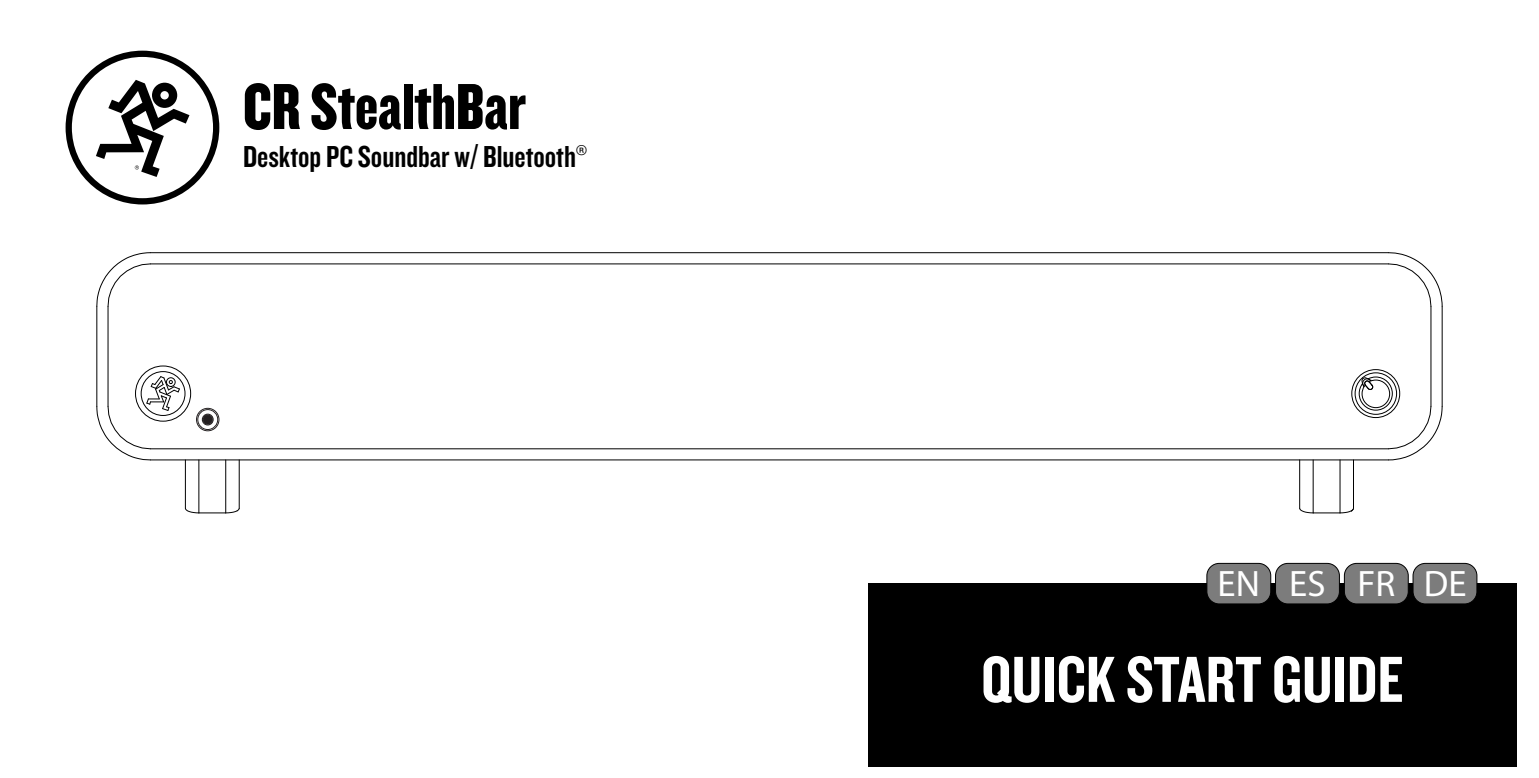
<style>
.page{position:relative;width:1539px;height:778px;background:#fff}
.page>*{position:absolute;margin:0;border:0;box-sizing:border-box;transform-origin:0 0}
.t1{font:67.5px "Knockout 49 Liteweight";color:#fff}
.t2{font:67.5px "Knockout 69 Full Liteweight";color:#000}
.t3{font:36.9px "Myriad";color:#fff}
.t4{font:31.5px "Knockout 49 Liteweight";color:#000}
</style>
<div class="page">
<div style="left:868px;top:583px;width:648px;height:183px;background:#000"></div>
<hr style="left:225px;top:460px;width:1px;height:53px;background:#000">
<hr style="left:198px;top:460px;width:1px;height:53px;background:#000">
<hr style="left:1340px;top:460px;width:1px;height:53px;background:#000">
<hr style="left:1313px;top:460px;width:1px;height:53px;background:#000">
<hr style="left:150px;top:252px;width:1239px;height:1px;background:#000">
<hr style="left:1442px;top:306px;width:1px;height:100px;background:#000">
<hr style="left:96px;top:306px;width:1px;height:100px;background:#000">
<hr style="left:150px;top:459px;width:1239px;height:1px;background:#000">
<hr style="left:150px;top:263px;width:1239px;height:1px;background:#000">
<svg style="left:96px;top:252px;width:55px;height:55px"></svg>
<hr style="left:108px;top:306px;width:1px;height:100px;background:#000">
<svg style="left:96px;top:376px;width:84px;height:84px"></svg>
<hr style="left:150px;top:448px;width:1239px;height:1px;background:#000">
<hr style="left:1431px;top:306px;width:1px;height:100px;background:#000">
<svg style="left:1388px;top:252px;width:55px;height:55px"></svg>
<hr style="left:239px;top:460px;width:1px;height:48px;background:#000">
<hr style="left:185px;top:460px;width:1px;height:48px;background:#000">
<svg style="left:185px;top:507px;width:55px;height:6px"></svg>
<hr style="left:1353px;top:460px;width:1px;height:48px;background:#000">
<hr style="left:1299px;top:460px;width:1px;height:48px;background:#000">
<svg style="left:1299px;top:507px;width:55px;height:6px"></svg>
<div style="left:135px;top:365px;width:56px;height:56px;border:1px solid #000;border-radius:50%"></div>
<div style="left:141px;top:371px;width:44px;height:45px;border:1px solid #000;border-radius:50%"></div>
<svg style="left:1359px;top:376px;width:84px;height:84px"></svg>
<div style="left:1355px;top:372px;width:42px;height:42px;border:1px solid #000;border-radius:50%"></div>
<div style="left:1351px;top:369px;width:49px;height:49px;border:1px solid #000;border-radius:50%"></div>
<svg style="left:197px;top:408px;width:22px;height:23px"></svg>
<div style="left:196px;top:408px;width:23px;height:23px;border:1px solid #231f20;border-radius:50%"></div>
<svg style="left:198px;top:409px;width:20px;height:20px"></svg>
<div style="left:198px;top:409px;width:20px;height:21px;border:1px solid #231f20;border-radius:50%"></div>
<div style="left:202px;top:413px;width:12px;height:12px;border:1px solid #231f20;border-radius:50%"></div>
<div style="left:203px;top:415px;width:9px;height:9px;background:#231f20;border-radius:50%"></div>
<div style="left:203px;top:414px;width:10px;height:10px;border:1px solid #231f20;border-radius:50%"></div>
<svg style="left:66px;top:51px;width:153px;height:153px"></svg>
<div style="left:1207px;top:563px;width:64px;height:41px;background:#7c7c7c;border-radius:12px"></div>
<div style="left:1207px;top:563px;width:64px;height:41px;border:1px solid #000;border-radius:12px"></div>
<div style="left:1276px;top:563px;width:63px;height:41px;background:#7c7c7c;border-radius:12px"></div>
<div style="left:1275px;top:563px;width:65px;height:41px;border:1px solid #000;border-radius:12px"></div>
<div style="left:1344px;top:563px;width:64px;height:41px;background:#7c7c7c;border-radius:12px"></div>
<div style="left:1344px;top:563px;width:65px;height:41px;border:1px solid #000;border-radius:12px"></div>
<div style="left:1413px;top:563px;width:64px;height:41px;background:#7c7c7c;border-radius:12px"></div>
<div style="left:1413px;top:563px;width:64px;height:41px;border:1px solid #000;border-radius:12px"></div>
<h1 class="t2" style="left:243px;top:64px;width:285px">CR StealthBar</h1>
<p class="t4" style="left:243px;top:136px;width:346px">Desktop PC Soundbar w/ Bluetooth®</p>
<p class="t3" style="left:1218px;top:565px;width:250px">EN ES FR DE</p>
<h1 class="t1" style="left:981px;top:636px;width:424px">QUICK START GUIDE</h1>
</div>
